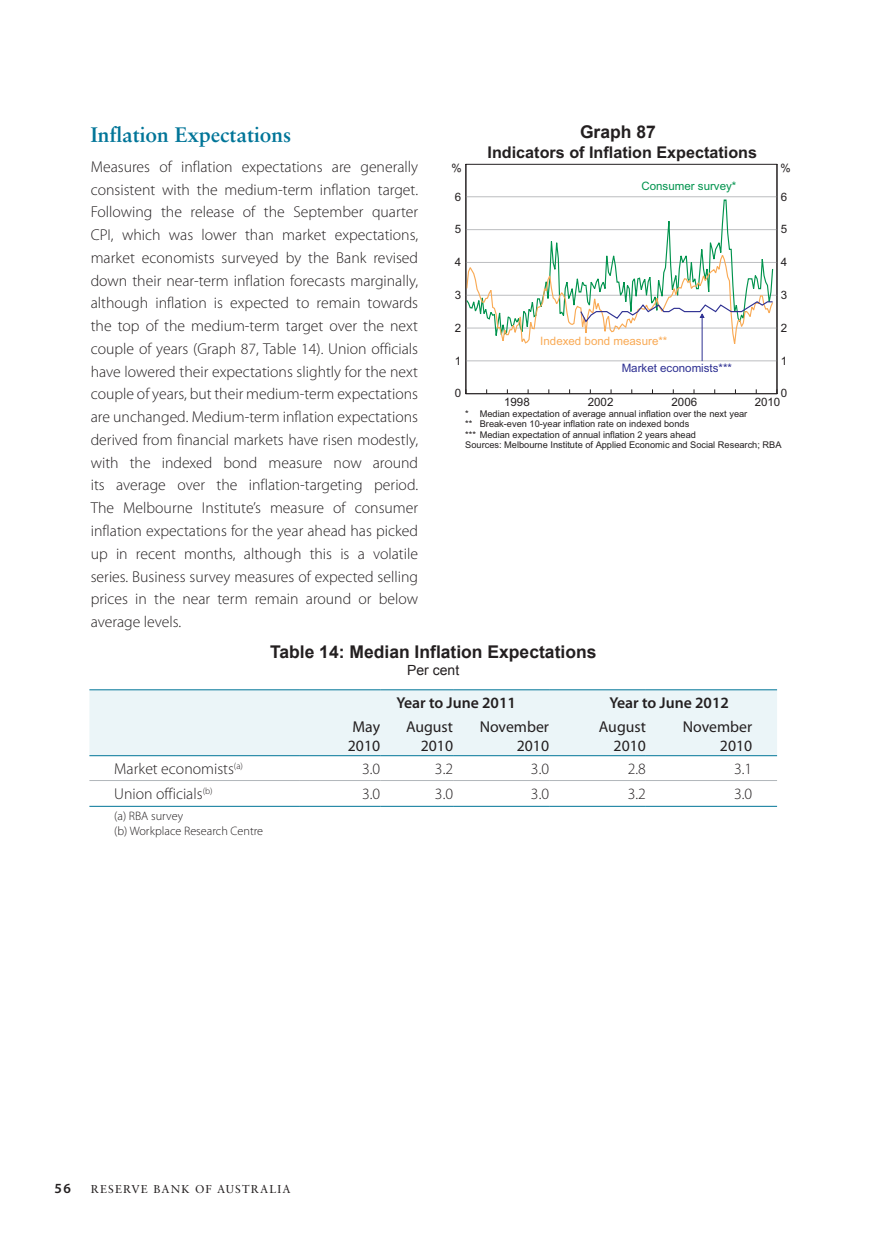
<style>
.page{position:relative;width:876px;height:1244px;background:#fff}
.page>*{position:absolute;margin:0;border:0;box-sizing:border-box;transform-origin:0 0}
.t1{font:700 21px "Sabon LT Std";color:#007598}
.t2{font:700 17.5px "Arial";color:#231f20}
.t3{font:700 16.1px "Arial";color:#231f20}
.t4{font:300 15.75px/22.8px "Myriad Pro";color:#231f20;text-align:justify}
.t5{font:15.75px/18.9px "Myriad Pro";color:#231f20;text-align:right}
.t6{font:600 15.75px "Myriad Pro";color:#231f20}
.t7{font:14px "Arial";color:#231f20}
.t8{font:600 14px "Myriad Pro";color:#231f20}
.t9{font:300 12.25px/14.7px "Myriad Pro";color:#231f20}
.t10{font:11.55px "Arial";color:#231f20}
.t11{font:11.55px "Arial";color:#f9aa55}
.t12{font:11.55px "Arial";color:#2e3092}
.t13{font:11.55px "Arial";color:#00934d}
.t14{font:11.38px "Sabon LT Std";letter-spacing:.1em;color:#231f20}
.t15{font:9.28px/10.3px "Arial";color:#231f20}
</style>
<div class="page">
<hr style="left:466px;top:164px;width:311px;height:1px;background:#231f20">
<hr style="left:466px;top:360px;width:311px;height:1px;background:#bcbdc0">
<hr style="left:466px;top:328px;width:311px;height:1px;background:#bcbdc0">
<hr style="left:466px;top:295px;width:311px;height:1px;background:#bcbdc0">
<hr style="left:466px;top:262px;width:311px;height:1px;background:#bcbdc0">
<hr style="left:466px;top:229px;width:311px;height:1px;background:#bcbdc0">
<hr style="left:466px;top:196px;width:311px;height:1px;background:#bcbdc0">
<svg style="left:465px;top:199px;width:267px;height:53px"></svg>
<hr style="left:466px;top:164px;width:1px;height:230px;background:#231f20">
<hr style="left:777px;top:164px;width:1px;height:230px;background:#231f20">
<hr style="left:466px;top:393px;width:311px;height:1px;background:#231f20">
<svg style="left:465px;top:252px;width:309px;height:109px"></svg>
<div style="left:89px;top:690px;width:688px;height:65px;background:#ebf5f8"></div>
<hr style="left:89px;top:805px;width:211px;height:1px;background:#007598">
<hr style="left:300px;top:805px;width:80px;height:1px;background:#007598">
<hr style="left:380px;top:805px;width:73px;height:1px;background:#007598">
<hr style="left:453px;top:805px;width:96px;height:1px;background:#007598">
<hr style="left:549px;top:805px;width:97px;height:1px;background:#007598">
<hr style="left:646px;top:805px;width:131px;height:1px;background:#007598">
<hr style="left:89px;top:689px;width:211px;height:1px;background:#007598">
<hr style="left:300px;top:689px;width:80px;height:1px;background:#007598">
<hr style="left:380px;top:689px;width:73px;height:1px;background:#007598">
<hr style="left:453px;top:689px;width:96px;height:1px;background:#007598">
<hr style="left:549px;top:689px;width:97px;height:1px;background:#007598">
<hr style="left:646px;top:689px;width:131px;height:1px;background:#007598">
<hr style="left:89px;top:755px;width:211px;height:1px;background:#007598">
<hr style="left:300px;top:755px;width:80px;height:1px;background:#007598">
<hr style="left:380px;top:755px;width:73px;height:1px;background:#007598">
<hr style="left:453px;top:755px;width:96px;height:1px;background:#007598">
<hr style="left:549px;top:755px;width:97px;height:1px;background:#007598">
<hr style="left:646px;top:755px;width:131px;height:1px;background:#007598">
<hr style="left:89px;top:780px;width:211px;height:1px;background:#b2b7bb">
<hr style="left:300px;top:780px;width:80px;height:1px;background:#b2b7bb">
<hr style="left:380px;top:780px;width:73px;height:1px;background:#b2b7bb">
<hr style="left:453px;top:780px;width:96px;height:1px;background:#b2b7bb">
<hr style="left:549px;top:780px;width:97px;height:1px;background:#b2b7bb">
<hr style="left:646px;top:780px;width:131px;height:1px;background:#b2b7bb">
<h1 class="t1" style="left:91px;top:121px;width:202px">Inflation Expectations</h1>
<p class="t4" style="left:91px;top:155px;width:329px">Measures of inflation expectations are generally consistent with the medium-term inflation target.<br>Following the release of the September quarter CPI, which was lower than market expectations, market economists surveyed by the Bank revised down their near-term inflation forecasts marginally, although inflation is expected to remain towards the top of the medium-term target over the next couple of years (Graph 87, Table 14). Union officials have lowered their expectations slightly for the next couple of years, but their medium-term expectations are unchanged. Medium-term inflation expectations derived from financial markets have risen modestly, with the indexed bond measure now around its average over the inflation-targeting period.<br>The Melbourne Institute’s measure of consumer inflation expectations for the year ahead has picked up in recent months, although this is a volatile series. Business survey measures of expected selling prices in the near term remain around or below average levels.</p>
<p class="t2" style="left:270px;top:640px;width:328px">Table 14: Median Inflation Expectations</p>
<p class="t7" style="left:407px;top:661px;width:54px">Per cent</p>
<p class="t6" style="left:396px;top:692px;width:121px">Year to June 2011</p>
<p class="t6" style="left:609px;top:692px;width:121px">Year to June 2012</p>
<p class="t5" style="left:348px;top:716px;width:34px;text-align:left">May<br>2010</p>
<p class="t5" style="left:406px;top:716px;width:49px">August<br>2010</p>
<p class="t5" style="left:480px;top:716px;width:71px">November<br>2010</p>
<p class="t5" style="left:599px;top:716px;width:49px">August<br>2010</p>
<p class="t5" style="left:683px;top:716px;width:71px">November<br>2010</p>
<p class="t4" style="left:114px;top:757px;width:130px">Market economists<sup>(a)</sup></p>
<p class="t4" style="left:362px;top:757px;width:20px">3.0</p>
<p class="t4" style="left:435px;top:757px;width:20px">3.2</p>
<p class="t4" style="left:531px;top:757px;width:20px">3.0</p>
<p class="t4" style="left:628px;top:757px;width:20px">2.8</p>
<p class="t4" style="left:734px;top:757px;width:20px">3.1</p>
<p class="t4" style="left:114px;top:782px;width:100px">Union officials<sup>(b)</sup></p>
<p class="t4" style="left:362px;top:782px;width:20px">3.0</p>
<p class="t4" style="left:435px;top:782px;width:20px">3.0</p>
<p class="t4" style="left:531px;top:782px;width:20px">3.0</p>
<p class="t4" style="left:628px;top:782px;width:20px">3.2</p>
<p class="t4" style="left:734px;top:782px;width:20px">3.0</p>
<p class="t9" style="left:114px;top:808px;width:150px">(a) RBA survey<br>(b) Workplace Research Centre</p>
<p class="t2" style="left:580px;top:121px;width:77px">Graph 87</p>
<p class="t3" style="left:488px;top:143px;width:271px">Indicators of Inflation Expectations</p>
<p class="t10" style="left:451px;top:164px;width:12px">%</p>
<p class="t10" style="left:781px;top:164px;width:12px">%</p>
<p class="t13" style="left:641px;top:182px;width:96px">Consumer survey*</p>
<p class="t10" style="left:455px;top:192px;width:8px">6</p>
<p class="t10" style="left:781px;top:192px;width:8px">6</p>
<p class="t10" style="left:455px;top:225px;width:8px">5</p>
<p class="t10" style="left:781px;top:225px;width:8px">5</p>
<p class="t10" style="left:455px;top:258px;width:8px">4</p>
<p class="t10" style="left:781px;top:258px;width:8px">4</p>
<p class="t10" style="left:455px;top:290px;width:8px">3</p>
<p class="t10" style="left:781px;top:290px;width:8px">3</p>
<p class="t10" style="left:455px;top:323px;width:8px">2</p>
<p class="t10" style="left:781px;top:323px;width:8px">2</p>
<p class="t11" style="left:540px;top:337px;width:129px">Indexed bond measure**</p>
<p class="t12" style="left:622px;top:363px;width:112px">Market economists***</p>
<p class="t10" style="left:455px;top:356px;width:8px">1</p>
<p class="t10" style="left:781px;top:356px;width:8px">1</p>
<p class="t10" style="left:455px;top:389px;width:8px">0</p>
<p class="t10" style="left:781px;top:389px;width:8px">0</p>
<p class="t10" style="left:504px;top:398px;width:27px">1998</p>
<p class="t10" style="left:588px;top:398px;width:27px">2002</p>
<p class="t10" style="left:672px;top:398px;width:27px">2006</p>
<p class="t10" style="left:755px;top:398px;width:27px">2010</p>
<p class="t15" style="left:465px;top:409px;width:318px">* Median expectation of average annual inflation over the next year<br>** Break-even 10-year inflation rate on indexed bonds<br>*** Median expectation of annual inflation 2 years ahead<br>Sources: Melbourne Institute of Applied Economic and Social Research; RBA</p>
<p class="t8" style="left:54px;top:1178px;width:18px">56</p>
<p class="t14" style="left:91px;top:1181px;width:19px">RESER</p>
<p class="t14" style="left:132px;top:1181px;width:113px">VE BANK OF AUSTRALIA</p>
</div>
